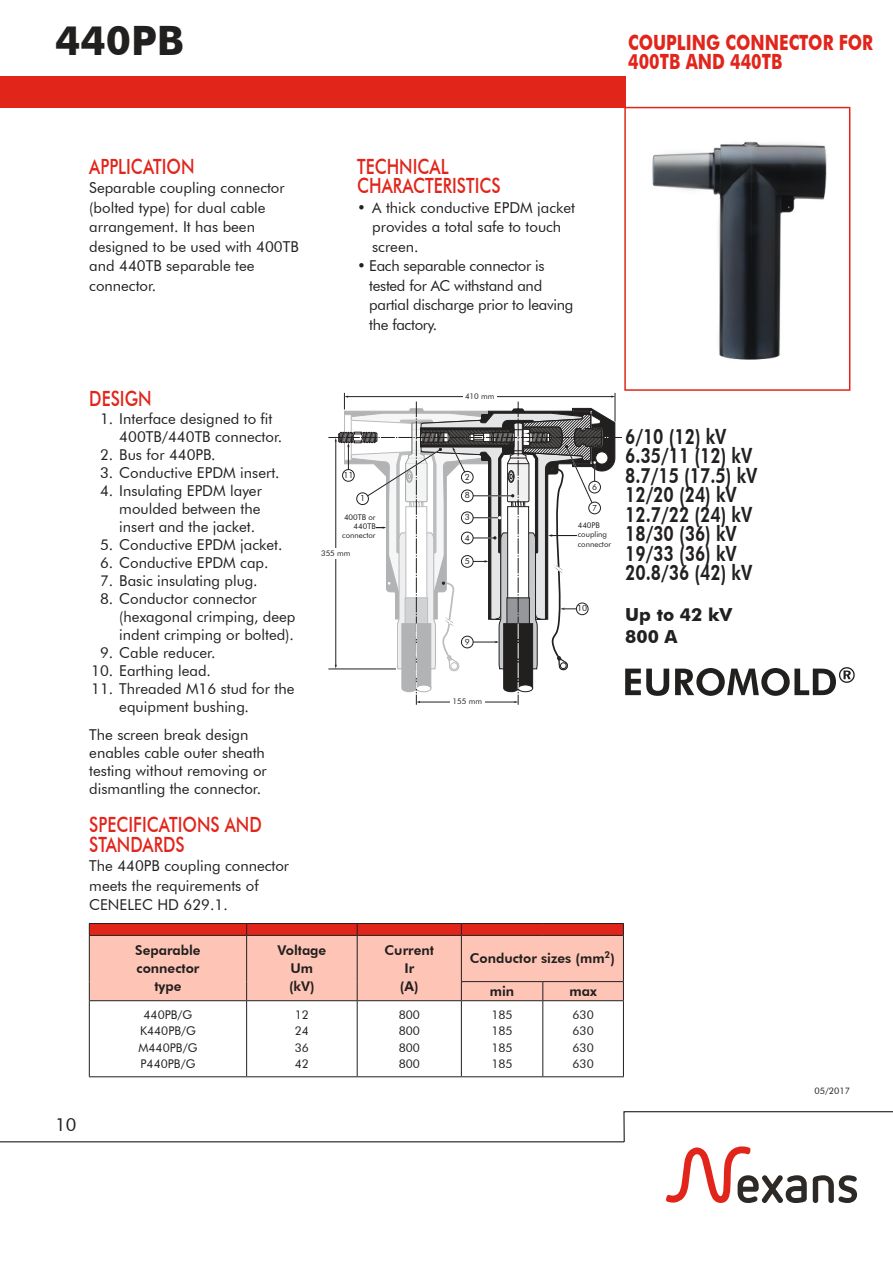
<style>
.page{position:relative;width:893px;height:1263px;background:#fff}
.page>*{position:absolute;margin:0;border:0;box-sizing:border-box;transform-origin:0 0}
.t1{font:700 40.5px "Futura ABT";color:#221f1f}
.t2{font:800 21px/19.5px "Futura ABT";color:#221f1f;scale:.8 1}
.t3{font:500 21px/19.5px "Futura BT";color:#e1251b;scale:.8 1}
.t4{font:700 21px/19.5px "Futura BT";color:#e1251b;scale:.8 1}
.t5{font:700 18px/21.6px "Futura ABT";color:#221f1f}
.t6{font:18px "Futura ABT";color:#221f1f}
.t7{font:15px/19.5px "Futura ABT";color:#221f1f}
.t8{font:15px/19.5px "Futura ABT";letter-spacing:-.02em;color:#221f1f}
.t9{font:800 13.5px/18px "Futura ABT";color:#221f1f;text-align:center}
.t10{font:12px/16.5px "Futura ABT";color:#221f1f;text-align:justify}
.t11{font:9px "Futura ABT";color:#221f1f}
.t12{font:8.55px/18.6px "Futura ABT";color:#221f1f}
.t13{font:7.8px/9.4px "Futura ABT";color:#221f1f;text-align:right}
</style>
<div class="page">
<div style="left:0;top:76px;width:625px;height:32px;background:#e1251b"></div>
<svg style="left:623px;top:1111px;width:270px;height:92px"></svg>
<hr style="left:0;top:1141px;width:624px;height:1px;background:#000">
<hr style="left:246px;top:1001px;width:1px;height:75px;background:#221f1f">
<hr style="left:357px;top:1001px;width:1px;height:75px;background:#221f1f">
<hr style="left:461px;top:1001px;width:1px;height:75px;background:#221f1f">
<hr style="left:542px;top:1001px;width:1px;height:75px;background:#221f1f">
<hr style="left:89px;top:1001px;width:1px;height:75px;background:#221f1f">
<hr style="left:89px;top:1076px;width:158px;height:1px;background:#221f1f">
<hr style="left:247px;top:1076px;width:110px;height:1px;background:#221f1f">
<hr style="left:357px;top:1076px;width:104px;height:1px;background:#221f1f">
<hr style="left:623px;top:1001px;width:1px;height:75px;background:#221f1f">
<hr style="left:461px;top:1076px;width:82px;height:1px;background:#221f1f">
<hr style="left:543px;top:1076px;width:81px;height:1px;background:#221f1f">
<svg style="left:89px;top:923px;width:535px;height:78px"></svg>
<hr style="left:543px;top:1000px;width:81px;height:1px;background:#221f1f">
<svg style="left:328px;top:393px;width:341px;height:312px"></svg>
<svg style="left:675px;top:667px;width:180px;height:29px"></svg>
<div style="left:624px;top:107px;width:226px;height:284px;border:2px solid #e1251b"></div>
<img style="left:652px;top:141px;width:175px;height:219px">
<h1 class="t1" style="left:55px;top:25px;width:131px">440PB</h1>
<h2 class="t4" style="left:628px;top:34px;width:307px">COUPLING CONNECTOR FOR<br>400TB AND 440TB</h2>
<h2 class="t3" style="left:89px;top:158px;width:133px">APPLICATION</h2>
<p class="t7" style="left:89px;top:179px;width:211px">Separable coupling connector (bolted type) for dual cable arrangement. It has been designed to be used with 400TB and 440TB separable tee connector.</p>
<h2 class="t3" style="left:357px;top:158px;width:181px">TECHNICAL<br>CHARACTERISTICS</h2>
<p class="t7" style="left:372px;top:199px;width:204px;text-indent:-15px">• A thick conductive EPDM jacket provides a total safe to touch screen.</p>
<p class="t8" style="left:369px;top:257px;width:206px;text-indent:-12px">• Each separable connector is tested for AC withstand and partial discharge prior to leaving the factory.</p>
<h2 class="t3" style="left:89px;top:390px;width:79px">DESIGN</h2>
<p class="t7" style="left:119px;top:410px;width:164px;line-height:18px;text-indent:-19px">1. Interface designed to fit<br>400TB/440TB connector.</p>
<p class="t7" style="left:100px;top:446px;width:117px">2. Bus for 440PB.</p>
<p class="t7" style="left:100px;top:464px;width:181px">3. Conductive EPDM insert.</p>
<p class="t7" style="left:119px;top:482px;width:144px;line-height:18px;text-align:justify;text-indent:-19px">4. Insulating EPDM layer moulded between the insert and the jacket.</p>
<p class="t7" style="left:100px;top:536px;width:184px">5. Conductive EPDM jacket.</p>
<p class="t7" style="left:100px;top:554px;width:170px">6. Conductive EPDM cap.</p>
<p class="t7" style="left:100px;top:572px;width:159px">7. Basic insulating plug.</p>
<p class="t7" style="left:119px;top:590px;width:178px;line-height:18px;text-indent:-19px">8. Conductor connector (hexagonal crimping, deep indent crimping or bolted).</p>
<p class="t7" style="left:100px;top:644px;width:117px">9. Cable reducer.</p>
<p class="t7" style="left:91px;top:662px;width:121px">10. Earthing lead.</p>
<p class="t7" style="left:119px;top:680px;width:177px;line-height:18px;text-indent:-28px">11. Threaded M16 stud for the equipment bushing.</p>
<p class="t7" style="left:89px;top:727px;width:179px;line-height:18px">The screen break design enables cable outer sheath testing without removing or dismantling the connector.</p>
<h2 class="t3" style="left:89px;top:816px;width:217px">SPECIFICATIONS AND<br>STANDARDS</h2>
<p class="t7" style="left:89px;top:857px;width:201px">The 440PB coupling connector meets the requirements of<br>CENELEC HD 629.1.</p>
<p class="t12" style="left:343px;top:466px;width:12px">11</p>
<p class="t12" style="left:360px;top:490px;width:7px">1</p>
<p class="t13" style="left:342px;top:513px;width:35px">400TB or<br>440TB connector</p>
<p class="t13" style="left:321px;top:549px;width:31px">355 mm</p>
<p class="t13" style="left:465px;top:392px;width:31px">410 mm</p>
<p class="t12" style="left:465px;top:468px;width:7px">2<br>8</p>
<p class="t12" style="left:465px;top:509px;width:7px">3</p>
<p class="t12" style="left:465px;top:529px;width:7px">4</p>
<p class="t12" style="left:465px;top:552px;width:7px">5</p>
<p class="t12" style="left:465px;top:633px;width:7px">9</p>
<p class="t13" style="left:453px;top:697px;width:31px">155 mm</p>
<p class="t12" style="left:592px;top:478px;width:7px">6</p>
<p class="t12" style="left:592px;top:499px;width:7px">7</p>
<p class="t13" style="left:578px;top:521px;width:35px;text-align:left">440PB coupling connector</p>
<p class="t12" style="left:577px;top:600px;width:12px">10</p>
<h2 class="t2" style="left:625px;top:429px;width:167px">6/10 (12) kV<br>6.35/11 (12) kV<br>8.7/15 (17.5) kV<br>12/20 (24) kV<br>12.7/22 (24) kV<br>18/30 (36) kV<br>19/33 (36) kV<br>20.8/36 (42) kV</h2>
<p class="t5" style="left:625px;top:606px;width:109px">Up to 42 kV<br>800 A</p>
<p class="t9" style="left:135px;top:943px;width:67px">Separable connector type</p>
<p class="t9" style="left:277px;top:943px;width:50px">Voltage<br>Um (kV)</p>
<p class="t9" style="left:385px;top:943px;width:51px">Current<br>Ir<br>(A)</p>
<p class="t9" style="left:470px;top:950px;width:147px">Conductor sizes (mm<sup>2</sup>)</p>
<p class="t9" style="left:490px;top:984px;width:26px">min</p>
<p class="t9" style="left:569px;top:984px;width:29px">max</p>
<p class="t10" style="left:139px;top:1007px;width:60px;text-align:center">440PB/G<br>K440PB/G<br>M440PB/G<br>P440PB/G</p>
<p class="t10" style="left:295px;top:1007px;width:16px">12<br>24<br>36<br>42</p>
<p class="t10" style="left:399px;top:1007px;width:23px">800<br>800<br>800<br>800</p>
<p class="t10" style="left:491px;top:1007px;width:23px">185<br>185<br>185<br>185</p>
<p class="t10" style="left:572px;top:1007px;width:23px">630<br>630<br>630<br>630</p>
<p class="t6" style="left:55px;top:1117px;width:23px">10</p>
<p class="t11" style="left:814px;top:1087px;width:37px">05/2017</p>
</div>
